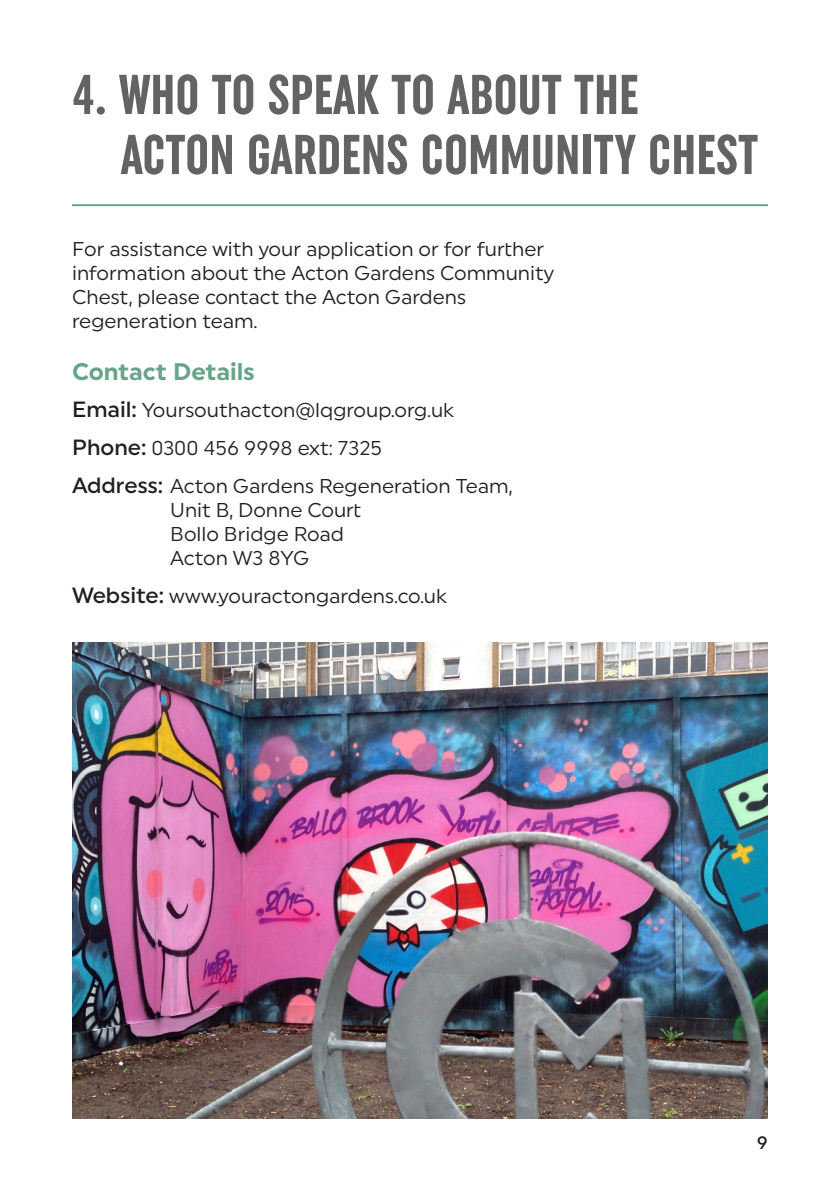
<style>
.page{position:relative;width:840px;height:1191px;background:#fff}
.page>*{position:absolute;margin:0;border:0;box-sizing:border-box;transform-origin:0 0}
.t1{font:700 extra-condensed 56px/60px "Uniform";color:#636366}
.body{font:700 24px "Uniform";color:#68a48a}
.body-2{font:20px/24px "Uniform";color:#231f20}
.t2{font:500 18px "Uniform";color:#231f20}
.s1{font-weight:500;font-size:22px}
</style>
<div class="page">
<hr style="left:72px;top:204px;width:695px;height:2px;background:#68a48a">
<img style="left:72px;top:642px;width:695px;height:477px">
<p class="t1" style="left:121px;top:64px;width:638px;text-indent:-49px">4. WHO TO SPEAK TO ABOUT THE<br>ACTON GARDENS COMMUNITY CHEST</p>
<p class="body-2" style="left:72px;top:237px;width:483px">For assistance with your application or for further information about the Acton Gardens Community Chest, please contact the Acton Gardens regeneration team.</p>
<p class="body" style="left:72px;top:357px;width:184px">Contact Details</p>
<p class="body-2" style="left:72px;top:398px;width:383px"><span class="s1">Email:</span> Yoursouthacton@lqgroup.org.uk</p>
<p class="body-2" style="left:72px;top:436px;width:311px"><span class="s1">Phone:</span> 0300 456 9998 ext: 7325</p>
<p class="body-2" style="left:170px;top:473px;width:343px;text-indent:-98px"><span class="s1">Address:</span> Acton Gardens Regeneration Team,<br>Unit B, Donne Court<br>Bollo Bridge Road<br>Acton W3 8YG</p>
<p class="body-2" style="left:72px;top:583px;width:376px"><span class="s1">Website:</span> www.youractongardens.co.uk</p>
<p class="t2" style="left:756px;top:1132px;width:12px">9</p>
</div>
